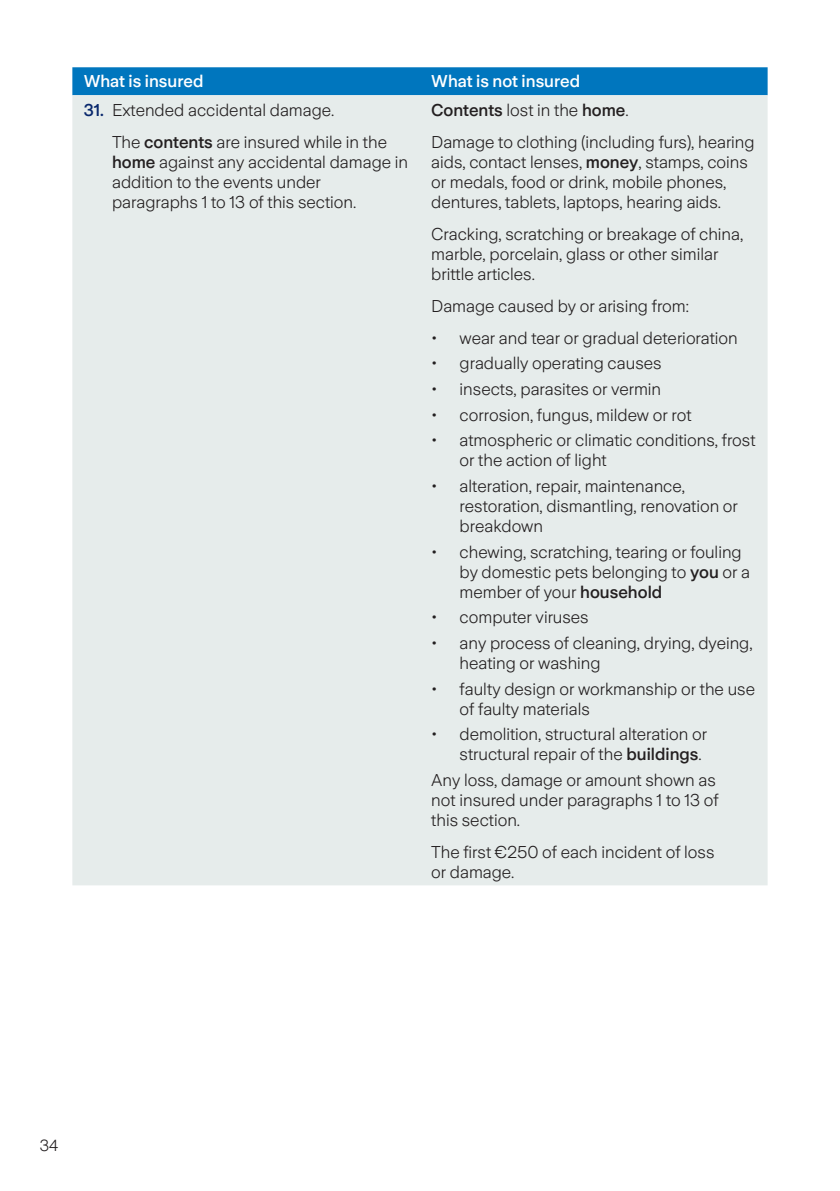
<style>
.page{position:relative;width:840px;height:1191px;background:#fff}
.page>*{position:absolute;margin:0;border:0;box-sizing:border-box;transform-origin:0 0}
.t1{font:300 17px/20px "Zurich Sans";color:#231f20}
.t2{font:500 17px "Zurich Sans";color:#fff}
.t3{font:300 16px "Zurich Sans";color:#231f20}
.s1{font-weight:500;color:#09286d}
.s2{font-weight:500}
</style>
<div class="page">
<div style="left:72px;top:67px;width:695px;height:28px;background:#0076be"></div>
<div style="left:72px;top:95px;width:695px;height:790px;background:#e6eceb"></div>
<p class="t2" style="left:84px;top:72px;width:121px">What is insured</p>
<p class="t2" style="left:431px;top:72px;width:150px">What is not insured</p>
<p class="t1" style="left:112px;top:94px;width:276px;line-height:32px;text-indent:-28px"><span class="s1">31.</span> Extended accidental damage.<br>The <span class="s2">contents</span> are insured while in the</p>
<p class="t1" style="left:112px;top:152px;width:297px"><span class="s2">home</span> against any accidental damage in addition to the events under paragraphs 1 to 13 of this section.</p>
<p class="t1" style="left:431px;top:94px;width:325px;line-height:32px"><span class="s2">Contents</span> lost in the <span class="s2">home</span>.<br>Damage to clothing (including furs), hearing</p>
<p class="t1" style="left:431px;top:152px;width:318px">aids, contact lenses, <span class="s2">money</span>, stamps, coins or medals, food or drink, mobile phones, dentures, tablets, laptops, hearing aids.</p>
<p class="t1" style="left:431px;top:224px;width:313px">Cracking, scratching or breakage of china, marble, porcelain, glass or other similar brittle articles.</p>
<p class="t1" style="left:431px;top:296px;width:259px">Damage caused by or arising from:</p>
<p class="t1" style="left:431px;top:328px;width:308px">• wear and tear or gradual deterioration</p>
<p class="t1" style="left:431px;top:354px;width:232px">• gradually operating causes</p>
<p class="t1" style="left:431px;top:379px;width:231px">• insects, parasites or vermin</p>
<p class="t1" style="left:431px;top:405px;width:262px">• corrosion, fungus, mildew or rot</p>
<p class="t1" style="left:459px;top:431px;width:297px;text-indent:-28px">• atmospheric or climatic conditions, frost or the action of light</p>
<p class="t1" style="left:459px;top:476px;width:279px;text-indent:-28px">• alteration, repair, maintenance, restoration, dismantling, renovation or breakdown</p>
<p class="t1" style="left:459px;top:542px;width:292px;text-indent:-28px">• chewing, scratching, tearing or fouling by domestic pets belonging to <span class="s2">you</span> or a member of your <span class="s2">household</span></p>
<p class="t1" style="left:431px;top:608px;width:159px">• computer viruses</p>
<p class="t1" style="left:459px;top:633px;width:294px;text-indent:-28px">• any process of cleaning, drying, dyeing, heating or washing</p>
<p class="t1" style="left:459px;top:679px;width:297px;text-indent:-28px">• faulty design or workmanship or the use of faulty materials</p>
<p class="t1" style="left:459px;top:725px;width:249px;text-indent:-28px">• demolition, structural alteration or structural repair of the <span class="s2">buildings</span>.</p>
<p class="t1" style="left:431px;top:770px;width:289px">Any loss, damage or amount shown as not insured under paragraphs 1 to 13 of this section.</p>
<p class="t1" style="left:431px;top:842px;width:284px">The first €250 of each incident of loss or damage.</p>
<p class="t3" style="left:40px;top:1136px;width:20px">34</p>
</div>
